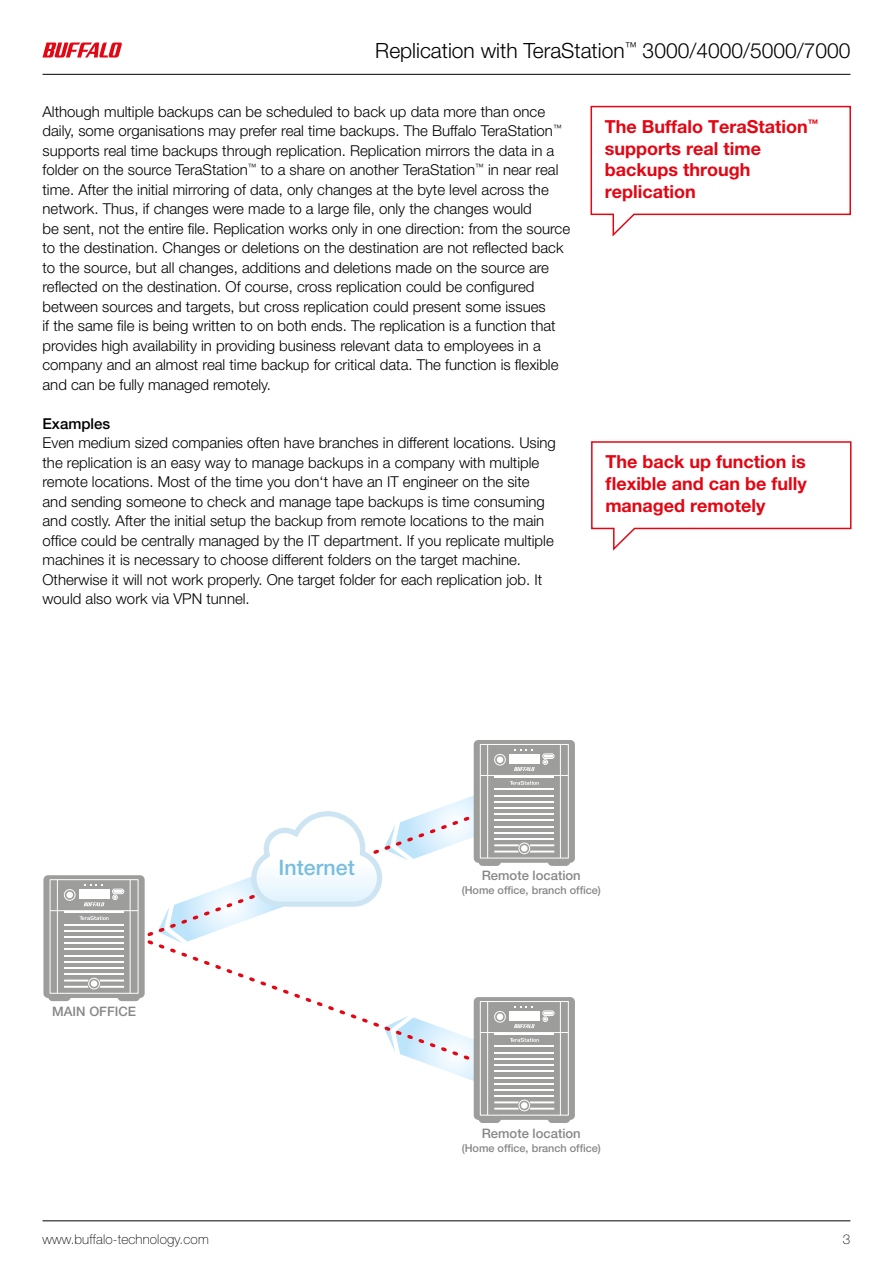
<style>
.page{position:relative;width:893px;height:1263px;background:#fff}
.page>*{position:absolute;margin:0;border:0;box-sizing:border-box;transform-origin:0 0}
.t1{font:500 21.3px "Helvetica Neue LT Pro";color:#78bdde}
.t2{font:300 21px "Helvetica Neue LT Pro";color:#000}
.t3{font:700 18px/21.6px "Helvetica Neue LT Pro";color:#e30613;text-align:justify}
.t4{font:300 15px/19.5px "Helvetica Neue LT Pro";color:#000}
.t5{font:500 15px "Helvetica Neue LT Pro";color:#000}
.t6{font:100 13.5px "Helvetica Neue LT Pro";letter-spacing:.01em;color:#000}
.t7{font:500 13.05px "Helvetica Neue LT Pro";color:#878787}
.t8{font:500 10.95px "Helvetica Neue LT Pro";color:#878787}
</style>
<div class="page">
<hr style="left:43px;top:74px;width:807px;height:1px;background:#000">
<svg style="left:43px;top:43px;width:79px;height:15px"></svg>
<svg style="left:128px;top:932px;width:346px;height:95px"></svg>
<div style="left:43px;top:875px;width:102px;height:123px;background:#9d9d9c;border-radius:5px"></div>
<div style="left:48px;top:992px;width:23px;height:9px;background:#9d9d9c;border-radius:4px"></div>
<div style="left:117px;top:992px;width:23px;height:9px;background:#9d9d9c;border-radius:4px"></div>
<div style="left:50px;top:879px;width:88px;height:115px;border:1px solid #fff"></div>
<hr style="left:50px;top:910px;width:88px;height:1px;background:#fff">
<div style="left:79px;top:889px;width:30px;height:9px;background:#fff"></div>
<div style="left:64px;top:889px;width:11px;height:12px;border:1px solid #fff;border-radius:50%"></div>
<div style="left:66px;top:892px;width:7px;height:6px;background:#fff;border-radius:50%"></div>
<div style="left:88px;top:978px;width:12px;height:11px;border:1px solid #fff;border-radius:50%"></div>
<div style="left:91px;top:980px;width:6px;height:7px;background:#fff;border-radius:50%"></div>
<div style="left:112px;top:889px;width:12px;height:5px;border:1px solid #fff;border-radius:2px"></div>
<svg style="left:113px;top:890px;width:10px;height:10px"></svg>
<svg style="left:84px;top:902px;width:20px;height:4px"></svg>
<svg style="left:80px;top:916px;width:29px;height:4px"></svg>
<hr style="left:64px;top:923px;width:60px;height:2px;background:#fff">
<hr style="left:64px;top:911px;width:60px;height:2px;background:#fff">
<hr style="left:64px;top:930px;width:60px;height:2px;background:#fff">
<hr style="left:64px;top:936px;width:60px;height:2px;background:#fff">
<hr style="left:64px;top:942px;width:60px;height:2px;background:#fff">
<hr style="left:64px;top:948px;width:60px;height:2px;background:#fff">
<hr style="left:64px;top:955px;width:60px;height:2px;background:#fff">
<hr style="left:64px;top:961px;width:60px;height:2px;background:#fff">
<hr style="left:64px;top:967px;width:60px;height:2px;background:#fff">
<hr style="left:64px;top:973px;width:60px;height:2px;background:#fff">
<svg style="left:64px;top:979px;width:25px;height:9px"></svg>
<svg style="left:99px;top:979px;width:25px;height:9px"></svg>
<hr style="left:57px;top:880px;width:1px;height:113px;background:#fff">
<hr style="left:130px;top:880px;width:1px;height:113px;background:#fff">
<svg style="left:84px;top:884px;width:19px;height:2px"></svg>
<div style="left:474px;top:740px;width:101px;height:123px;background:#9d9d9c;border-radius:5px"></div>
<div style="left:548px;top:857px;width:22px;height:9px;background:#9d9d9c;border-radius:4px"></div>
<div style="left:480px;top:744px;width:89px;height:114px;border:1px solid #fff"></div>
<hr style="left:480px;top:775px;width:88px;height:1px;background:#fff">
<div style="left:509px;top:754px;width:31px;height:9px;background:#fff"></div>
<div style="left:494px;top:754px;width:12px;height:11px;border:1px solid #fff;border-radius:50%"></div>
<div style="left:497px;top:756px;width:6px;height:7px;background:#fff;border-radius:50%"></div>
<div style="left:543px;top:754px;width:11px;height:5px;border:1px solid #fff;border-radius:2px"></div>
<svg style="left:543px;top:755px;width:10px;height:9px"></svg>
<svg style="left:514px;top:767px;width:21px;height:4px"></svg>
<hr style="left:494px;top:775px;width:60px;height:2px;background:#fff">
<svg style="left:158px;top:781px;width:396px;height:162px"></svg>
<hr style="left:487px;top:744px;width:1px;height:114px;background:#fff">
<hr style="left:560px;top:744px;width:1px;height:114px;background:#fff">
<div style="left:474px;top:997px;width:101px;height:123px;background:#9d9d9c;border-radius:5px"></div>
<div style="left:478px;top:1114px;width:23px;height:9px;background:#9d9d9c;border-radius:4px"></div>
<div style="left:548px;top:1114px;width:22px;height:9px;background:#9d9d9c;border-radius:4px"></div>
<div style="left:480px;top:1001px;width:89px;height:114px;border:1px solid #fff"></div>
<hr style="left:480px;top:1032px;width:88px;height:1px;background:#fff">
<div style="left:519px;top:1100px;width:11px;height:11px;border:1px solid #fff;border-radius:50%"></div>
<div style="left:521px;top:1102px;width:7px;height:7px;background:#fff;border-radius:50%"></div>
<div style="left:543px;top:1011px;width:11px;height:5px;border:1px solid #fff;border-radius:2px"></div>
<hr style="left:494px;top:1045px;width:60px;height:2px;background:#fff">
<hr style="left:494px;top:1033px;width:60px;height:1px;background:#fff">
<hr style="left:494px;top:1052px;width:60px;height:1px;background:#fff">
<hr style="left:494px;top:1058px;width:60px;height:2px;background:#fff">
<hr style="left:494px;top:1064px;width:60px;height:2px;background:#fff">
<hr style="left:494px;top:1070px;width:60px;height:2px;background:#fff">
<hr style="left:494px;top:1076px;width:60px;height:2px;background:#fff">
<hr style="left:494px;top:1083px;width:60px;height:2px;background:#fff">
<hr style="left:494px;top:1089px;width:60px;height:2px;background:#fff">
<hr style="left:494px;top:1095px;width:60px;height:2px;background:#fff">
<svg style="left:494px;top:1101px;width:25px;height:8px"></svg>
<svg style="left:530px;top:1101px;width:24px;height:8px"></svg>
<hr style="left:487px;top:1001px;width:1px;height:114px;background:#fff">
<hr style="left:560px;top:1001px;width:1px;height:114px;background:#fff">
<svg style="left:384px;top:1006px;width:169px;height:83px"></svg>
<hr style="left:43px;top:1220px;width:807px;height:1px;background:#000">
<svg style="left:591px;top:441px;width:261px;height:110px"></svg>
<svg style="left:590px;top:105px;width:261px;height:132px"></svg>
<h2 class="t2" style="left:375px;top:37px;width:477px">Replication with TeraStation<sup>™</sup> 3000/4000/5000/7000</h2>
<p class="t4" style="left:43px;top:101px;width:529px">Although multiple backups can be scheduled to back up data more than once daily, some organisations may prefer real time backups. The Buffalo TeraStation<sup>™ </sup>supports real time backups through replication. Replication mirrors the data in a folder on the source TeraStation<sup>™</sup> to a share on another TeraStation<sup>™</sup> in near real time. After the initial mirroring of data, only changes at the byte level across the network. Thus, if changes were made to a large file, only the changes would<br>be sent, not the entire file. Replication works only in one direction: from the source to the destination. Changes or deletions on the destination are not reflected back to the source, but all changes, additions and deletions made on the source are reflected on the destination. Of course, cross replication could be configured between sources and targets, but cross replication could present some issues<br>if the same file is being written to on both ends. The replication is a function that provides high availability in providing business relevant data to employees in a company and an almost real time backup for critical data. The function is flexible and can be fully managed remotely.</p>
<p class="t5" style="left:43px;top:414px;width:69px">Examples</p>
<p class="t4" style="left:43px;top:433px;width:515px">Even medium sized companies often have branches in different locations. Using the replication is an easy way to manage backups in a company with multiple remote locations. Most of the time you don‘t have an IT engineer on the site and sending someone to check and manage tape backups is time consuming and costly. After the initial setup the backup from remote locations to the main office could be centrally managed by the IT department. If you replicate multiple machines it is necessary to choose different folders on the target machine.<br>Otherwise it will not work properly. One target folder for each replication job. It would also work via VPN tunnel.</p>
<p class="t3" style="left:605px;top:115px;width:215px;text-align:left">The Buffalo TeraStation<sup>™ </sup>supports real time backups through replication</p>
<p class="t3" style="left:605px;top:451px;width:203px">The back up function is flexible and can be fully managed remotely</p>
<p class="t7" style="left:52px;top:1003px;width:85px">MAIN OFFICE</p>
<h1 class="t1" style="left:279px;top:855px;width:78px">Internet</h1>
<p class="t7" style="left:482px;top:867px;width:101px">Remote location</p>
<p class="t8" style="left:462px;top:884px;width:141px">(Home office, branch office)</p>
<p class="t7" style="left:482px;top:1125px;width:101px">Remote location</p>
<p class="t8" style="left:462px;top:1141px;width:141px">(Home office, branch office)</p>
<p class="t6" style="left:43px;top:1231px;width:168px">www.buffalo-technology.com</p>
<p class="t6" style="left:843px;top:1231px;width:9px">3</p>
</div>
